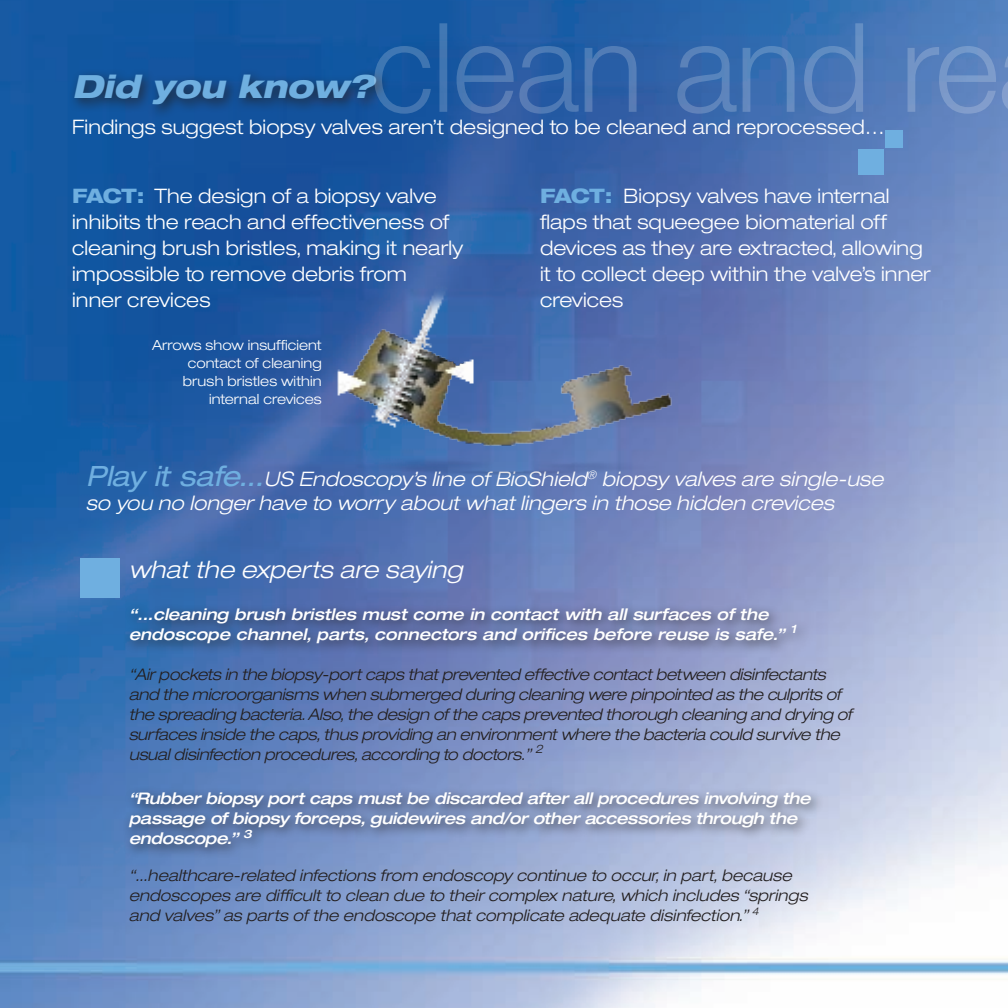
<style>
.page{position:relative;width:1008px;height:1008px;background:#fff}
.page>*{position:absolute;margin:0;border:0;box-sizing:border-box;transform-origin:0 0}
.t1{font:italic 800 expanded 32px "Helvetica Neue";color:#6fafe0}
.t2{font:italic 300 expanded 24px "Helvetica Neue";color:#fff}
.t3{font:300 expanded 20px/26px "Helvetica Neue";color:#fff}
.t4{font:italic 300 expanded 20px "Helvetica Neue";color:#fff}
.t5{font:italic 300 expanded 16px/20px "Helvetica Neue";letter-spacing:-.01em;color:#231f20}
.t6{font:italic 500 expanded 16px/20px "Helvetica Neue";letter-spacing:-.02em;color:#fff}
.t7{font:italic 500 expanded 16px "Helvetica Neue";color:#fff}
.t8{font:300 expanded 14px "Helvetica Neue";color:#fff}
.s1{font-weight:800;color:#6fafe0}
.s2{font-weight:400;font-size:28px;color:#6fafe0}
</style>
<div class="page">
<img style="left:0;top:0;width:1008px;height:1008px">
<div style="left:122px;top:601px;width:687px;height:55px;background:#231f20;opacity:.75"></div>
<div style="left:121px;top:786px;width:703px;height:75px;background:#231f20;opacity:.75"></div>
<div style="left:858px;top:149px;width:26px;height:26px;background:#6fafe0"></div>
<div style="left:885px;top:130px;width:18px;height:18px;background:#6fafe0"></div>
<div style="left:80px;top:558px;width:39px;height:39px;background:#6fafe0"></div>
<img style="left:256px;top:222px;width:471px;height:302px">
<div style="left:67px;top:67px;width:323px;height:52px;background:#231f20;opacity:.75"></div>
<svg style="left:374px;top:23px;width:634px;height:113px"></svg>
<p class="t1" style="left:72px;top:66px;width:304px">Did you know?</p>
<p class="t3" style="left:72px;top:114px;width:814px">Findings suggest biopsy valves aren’t designed to be cleaned and reprocessed…</p>
<p class="t3" style="left:72px;top:183px;width:366px"><span class="s1">FACT:</span> The design of a biopsy valve</p>
<p class="t3" style="left:72px;top:209px;width:379px">inhibits the reach and effectiveness of</p>
<p class="t3" style="left:72px;top:235px;width:393px">cleaning brush bristles, making it nearly</p>
<p class="t3" style="left:72px;top:261px;width:336px">impossible to remove debris from</p>
<p class="t3" style="left:72px;top:287px;width:140px">inner crevices</p>
<p class="t8" style="left:152px;top:337px;width:171px">Arrows show insufficient</p>
<p class="t8" style="left:188px;top:355px;width:135px">contact of cleaning</p>
<p class="t8" style="left:183px;top:373px;width:140px">brush bristles within</p>
<p class="t8" style="left:209px;top:391px;width:114px">internal crevices</p>
<p class="t3" style="left:540px;top:183px;width:392px"><span class="s1">FACT:</span> Biopsy valves have internal flaps that squeegee biomaterial off devices as they are extracted, allowing it to collect deep within the valve’s inner crevices</p>
<p class="t4" style="left:86px;top:467px;width:799px"><span class="s2">Play it safe...</span>US Endoscopy’s line of BioShield<sup>®</sup> biopsy valves are single-use</p>
<p class="t4" style="left:86px;top:491px;width:750px">so you no longer have to worry about what lingers in those hidden crevices</p>
<p class="t2" style="left:129px;top:555px;width:335px">what the experts are saying</p>
<p class="t7" style="left:129px;top:604px;width:641px">“...cleaning brush bristles must come in contact with all surfaces of the</p>
<p class="t7" style="left:129px;top:624px;width:669px">endoscope channel, parts, connectors and orifices before reuse is safe.” <sup>1</sup></p>
<p class="t5" style="left:129px;top:664px;width:725px">“Air pockets in the biopsy-port caps that prevented effective contact between disinfectants and the microorganisms when submerged during cleaning were pinpointed as the culprits of the spreading bacteria. Also, the design of the caps prevented thorough cleaning and drying of surfaces inside the caps, thus providing an environment where the bacteria could survive the usual disinfection procedures, according to doctors.” <sup>2</sup></p>
<p class="t6" style="left:129px;top:788px;width:684px">“Rubber biopsy port caps must be discarded after all procedures involving the passage of biopsy forceps, guidewires and/or other accessories through the endoscope.” <sup>3</sup></p>
<p class="t5" style="left:129px;top:865px;width:665px">“...healthcare-related infections from endoscopy continue to occur, in part, because</p>
<p class="t5" style="left:129px;top:885px;width:680px">endoscopes are difficult to clean due to their complex nature, which includes “springs</p>
<p class="t5" style="left:129px;top:905px;width:632px">and valves” as parts of the endoscope that complicate adequate disinfection.” <sup>4</sup></p>
</div>
